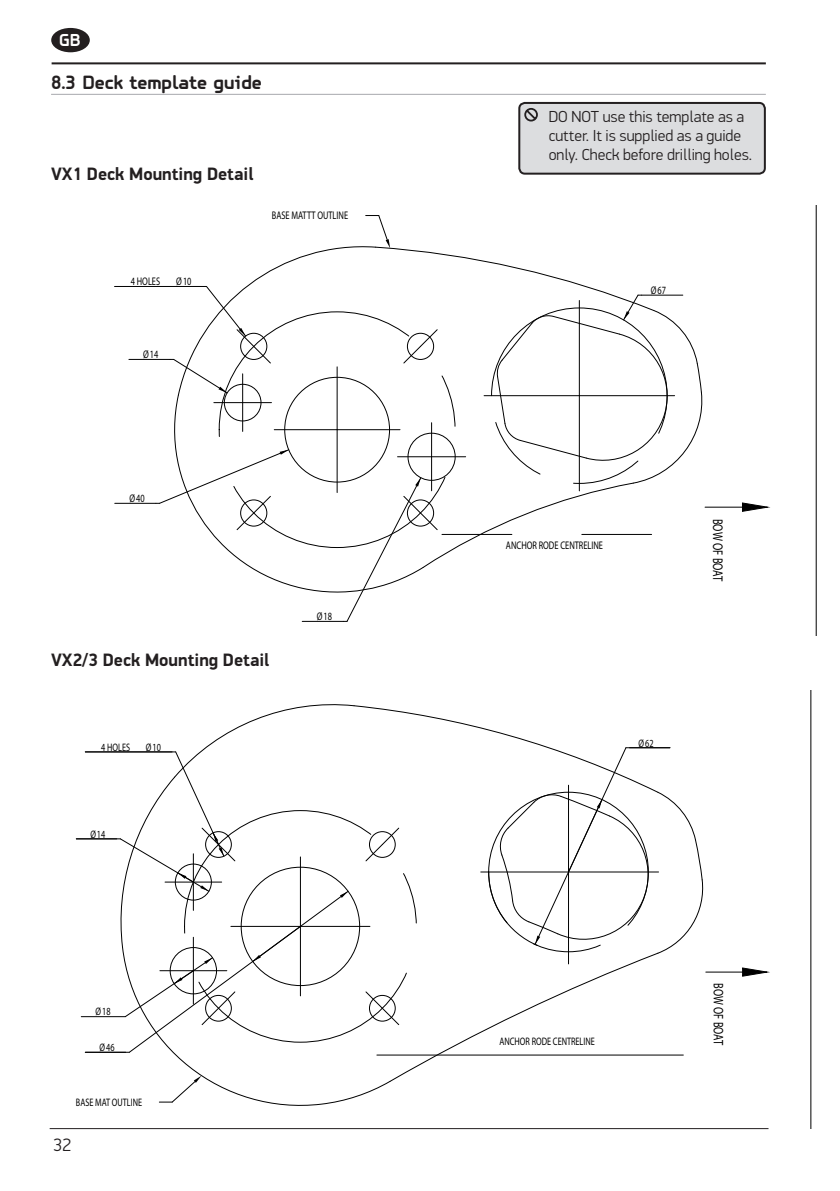
<style>
.page{position:relative;width:840px;height:1191px;background:#fff}
.page>*{position:absolute;margin:0;border:0;box-sizing:border-box;transform-origin:0 0}
.Sub_header{font:700 20px "PF Isotext Pro";color:#231f20}
.Body_Header{font:700 18px "PF Din Display Pro";color:#231f20}
.t1{font:300 18px "PF Din Display Pro";color:#231f20}
.t2{font:700 18px "PF Isotext Pro";color:#fff}
.Warning_text-_Do_not{font:300 16px/19.2px "PF Din Display Pro";color:#231f20}
.t3{font:14px "Myriad Pro";color:#000;scale:.75 1}
.t4{font:13.8px "Myriad Pro";color:#000;scale:.75 1}
.t5{font:11px "Myriad Pro";color:#000;scale:.75 1}
.t6{font:10.8px "Myriad Pro";color:#000;scale:.75 1}
</style>
<div class="page">
<hr style="left:52px;top:62px;width:713px;height:2px;background:#231f20">
<hr style="left:50px;top:1128px;width:718px;height:1px;background:#231f20">
<div style="left:51px;top:28px;width:39px;height:24px;background:#231f20;border-radius:50%"></div>
<hr style="left:114px;top:286px;width:89px;height:1px;background:#000">
<hr style="left:129px;top:359px;width:41px;height:1px;background:#000">
<hr style="left:115px;top:503px;width:41px;height:1px;background:#000">
<svg style="left:741px;top:502px;width:29px;height:10px"></svg>
<hr style="left:704px;top:507px;width:38px;height:1px;background:#000">
<hr style="left:815px;top:206px;width:1px;height:429px;background:#000">
<svg style="left:156px;top:215px;width:549px;height:407px"></svg>
<hr style="left:81px;top:1016px;width:44px;height:1px;background:#000">
<hr style="left:76px;top:838px;width:41px;height:1px;background:#000">
<hr style="left:85px;top:751px;width:87px;height:1px;background:#000">
<hr style="left:85px;top:1052px;width:41px;height:1px;background:#000">
<svg style="left:741px;top:967px;width:28px;height:9px"></svg>
<hr style="left:705px;top:971px;width:37px;height:1px;background:#000">
<hr style="left:810px;top:690px;width:1px;height:438px;background:#000">
<svg style="left:115px;top:704px;width:589px;height:398px"></svg>
<hr style="left:51px;top:94px;width:714px;height:1px;background:#a8a9ad">
<div style="left:519px;top:103px;width:245px;height:71px;background:#dcdddf;border-radius:6px"></div>
<svg style="left:524px;top:108px;width:13px;height:13px"></svg>
<div style="left:518px;top:102px;width:247px;height:73px;border:2px solid #231f20;border-radius:6px"></div>
<p class="t2" style="left:59px;top:29px;width:23px">GB</p>
<p class="Sub_header" style="left:51px;top:70px;width:212px">8.3 Deck template guide</p>
<p class="Body_Header" style="left:51px;top:163px;width:204px">VX1 Deck Mounting Detail</p>
<p class="t5" style="left:272px;top:209px;width:103px">BASE MATTT OUTLINE</p>
<p class="t5" style="left:131px;top:275px;width:41px">4 HOLES</p>
<p class="t5" style="left:176px;top:275px;width:22px">Ø10</p>
<p class="t5" style="left:143px;top:348px;width:22px">Ø14</p>
<p class="t5" style="left:129px;top:491px;width:22px">Ø40</p>
<p class="t5" style="left:316px;top:609px;width:22px">Ø18</p>
<p class="Body_Header" style="left:51px;top:648px;width:220px">VX2/3 Deck Mounting Detail</p>
<p class="t6" style="left:101px;top:740px;width:40px">4 HOLES</p>
<p class="t6" style="left:146px;top:740px;width:22px">Ø10</p>
<p class="t6" style="left:90px;top:827px;width:22px">Ø14</p>
<p class="t6" style="left:95px;top:1005px;width:22px">Ø18</p>
<p class="t6" style="left:100px;top:1040px;width:22px">Ø46</p>
<p class="t6" style="left:76px;top:1095px;width:90px">BASE MAT OUTLINE</p>
<p class="t1" style="left:54px;top:1134px;width:19px">32</p>
<p class="Warning_text-_Do_not" style="left:548px;top:107px;width:205px">DO NOT use this template as a cutter. It is supplied as a guide only. Check before drilling holes.</p>
<p class="t5" style="left:650px;top:283px;width:22px">Ø67</p>
<p class="t5" style="left:505px;top:538px;width:131px">ANCHOR RODE CENTRELINE</p>
<p class="t3" style="left:726px;top:519px;width:85px;rotate:90deg">BOW OF BOAT</p>
<p class="t6" style="left:638px;top:736px;width:22px">Ø62</p>
<p class="t6" style="left:499px;top:1034px;width:129px">ANCHOR RODE CENTRELINE</p>
<p class="t4" style="left:726px;top:983px;width:84px;rotate:90deg">BOW OF BOAT</p>
</div>
